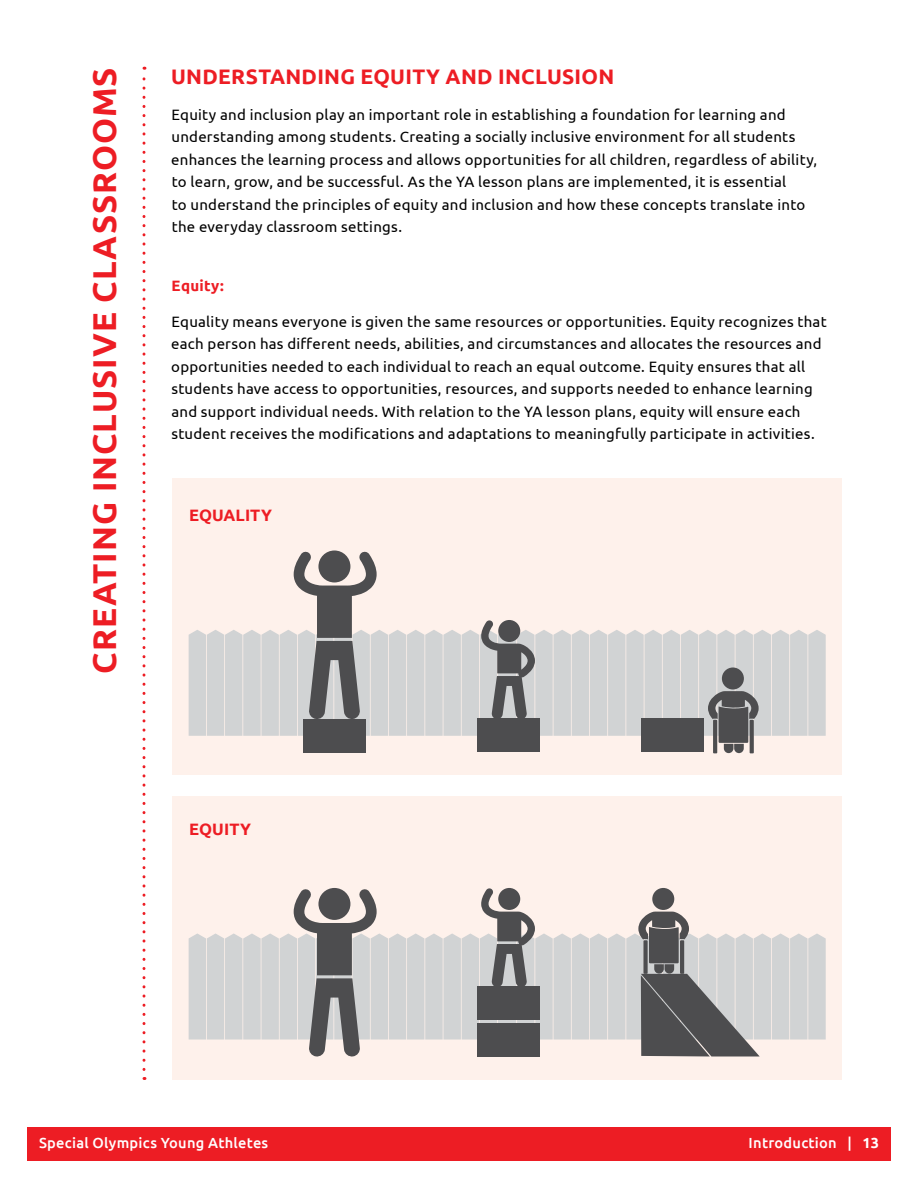
<style>
.page{position:relative;width:918px;height:1188px;background:#fff}
.page>*{position:absolute;margin:0;border:0;box-sizing:border-box;transform-origin:0 0}
.t1{font:700 33px "Ubuntu";letter-spacing:.03em;color:#ed1d24}
.t2{font:700 21px "Ubuntu";letter-spacing:.015em;color:#ed1d24}
.t3{font:700 16.5px "Ubuntu";letter-spacing:.005em;color:#ed1d24}
.t4{font:15px/22.5px "Ubuntu";letter-spacing:.015em;color:#000}
.t5{font:700 15px "Ubuntu";letter-spacing:.02em;color:#ed1d24}
.t6{font:500 14.7px "Ubuntu";letter-spacing:.015em;color:#fff}
.s1{font-weight:700}
</style>
<div class="page">
<div style="left:27px;top:1127px;width:864px;height:34px;background:#ed1d24"></div>
<div style="left:172px;top:796px;width:670px;height:284px;background:#fef1eb"></div>
<div style="left:172px;top:478px;width:670px;height:298px;background:#fef1eb"></div>
<svg style="left:142px;top:67px;width:4px;height:1002px"></svg>
<svg style="left:189px;top:888px;width:637px;height:169px"></svg>
<svg style="left:189px;top:551px;width:637px;height:202px"></svg>
<div style="left:477px;top:719px;width:62px;height:33px;background:#4d4d4f"></div>
<div style="left:641px;top:719px;width:62px;height:33px;background:#4d4d4f"></div>
<h1 class="t1" style="left:85px;top:674px;width:608px;rotate:-90deg">CREATING INCLUSIVE CLASSROOMS</h1>
<h2 class="t2" style="left:171px;top:64px;width:445px">UNDERSTANDING EQUITY AND INCLUSION</h2>
<p class="t4" style="left:171px;top:103px;width:648px">Equity and inclusion play an important role in establishing a foundation for learning and understanding among students. Creating a socially inclusive environment for all students enhances the learning process and allows opportunities for all children, regardless of ability, to learn, grow, and be successful. As the YA lesson plans are implemented, it is essential<br>to understand the principles of equity and inclusion and how these concepts translate into the everyday classroom settings.</p>
<p class="t5" style="left:172px;top:276px;width:54px">Equity:</p>
<p class="t4" style="left:171px;top:310px;width:657px">Equality means everyone is given the same resources or opportunities. Equity recognizes that each person has different needs, abilities, and circumstances and allocates the resources and opportunities needed to each individual to reach an equal outcome. Equity ensures that all students have access to opportunities, resources, and supports needed to enhance learning and support individual needs. With relation to the YA lesson plans, equity will ensure each student receives the modifications and adaptations to meaningfully participate in activities.</p>
<p class="t3" style="left:189px;top:506px;width:85px">EQUALITY</p>
<p class="t3" style="left:189px;top:819px;width:64px">EQUITY</p>
<p class="t6" style="left:39px;top:1134px;width:231px">Special Olympics Young Athletes</p>
<p class="t6" style="left:749px;top:1134px;width:132px">Introduction | <span class="s1">13</span></p>
</div>
